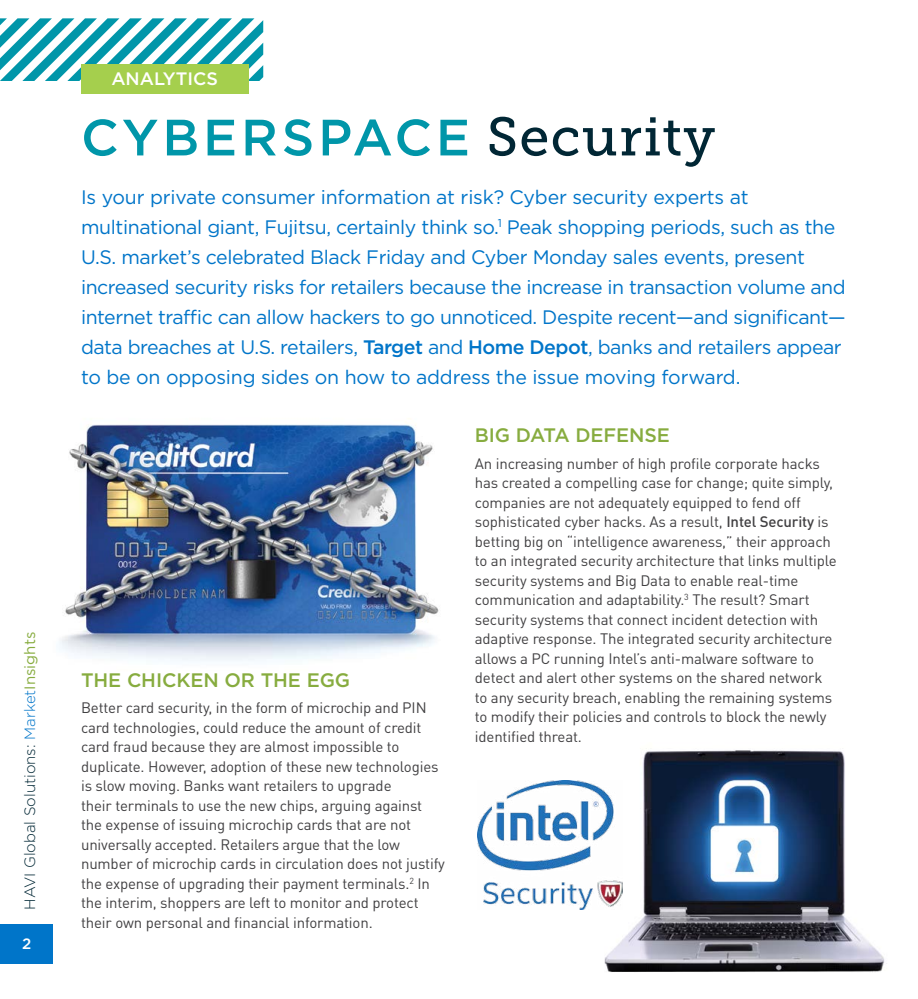
<style>
.page{position:relative;width:918px;height:999px;background:#fff}
.page>*{position:absolute;margin:0;border:0;box-sizing:border-box;transform-origin:0 0}
.t1{font:500 51px "Gotham";letter-spacing:.075em;color:#0096a9}
.t2{font:19.5px/30px "Gotham";letter-spacing:-.025em;color:#0075c9}
.t3{font:500 19.5px "Gotham";letter-spacing:-.005em;color:#87ac3f}
.t4{font:500 18px "Gotham";color:#fff}
.t5{font:15px/19.5px "DINOT";letter-spacing:-.01em;color:#414042}
.t6{font:300 15px "Gotham";color:#012735}
.t7{font:500 15px "Gotham";color:#fff}
.s1{color:#0075c9}
.s2{font-weight:400;color:#87ac3f}
.s3{font-family:"Museo Slab 500";font-weight:400;font-size:54px;color:#012735}
.s4{font-weight:500}
</style>
<div class="page">
<div style="left:0;top:924px;width:53px;height:40px;background:#0075c9"></div>
<svg style="left:0;top:18px;width:263px;height:63px"></svg>
<img style="left:59px;top:424px;width:380px;height:237px">
<div style="left:81px;top:64px;width:167px;height:29px;background:#a5cf4d"></div>
<img style="left:604px;top:750px;width:283px;height:222px">
<img style="left:477px;top:780px;width:145px;height:130px">
<p class="t6" style="left:22px;top:910px;width:279px;rotate:-90deg">HAVI Global Solutions: <span class="s1">Market</span><span class="s2">Insights</span></p>
<p class="t7" style="left:22px;top:935px;width:11px">2</p>
<p class="t4" style="left:111px;top:68px;width:108px">ANALYTICS</p>
<h1 class="t1" style="left:81px;top:108px;width:636px">CYBERSPACE <span class="s3">Security</span></h1>
<p class="t2" style="left:81px;top:181px;width:766px">Is your private consumer information at risk? Cyber security experts at multinational giant, Fujitsu, certainly think so.<sup>1</sup> Peak shopping periods, such as the U.S. market’s celebrated Black Friday and Cyber Monday sales events, present increased security risks for retailers because the increase in transaction volume and internet traffic can allow hackers to go unnoticed. Despite recent—and significant— data breaches at U.S. retailers, <span class="s4">Target</span> and <span class="s4">Home Depot</span>, banks and retailers appear to be on opposing sides on how to address the issue moving forward.</p>
<h2 class="t3" style="left:81px;top:669px;width:271px">THE CHICKEN OR THE EGG</h2>
<p class="t5" style="left:81px;top:698px;width:365px">Better card security, in the form of microchip and PIN card technologies, could reduce the amount of credit card fraud because they are almost impossible to duplicate. However, adoption of these new technologies is slow moving. Banks want retailers to upgrade<br>their terminals to use the new chips, arguing against the expense of issuing microchip cards that are not universally accepted. Retailers argue that the low number of microchip cards in circulation does not justify the expense of upgrading their payment terminals.<sup>2</sup> In the interim, shoppers are left to monitor and protect their own personal and financial information.</p>
<h2 class="t3" style="left:475px;top:424px;width:197px">BIG DATA DEFENSE</h2>
<p class="t5" style="left:475px;top:453px;width:363px">An increasing number of high profile corporate hacks has created a compelling case for change; quite simply, companies are not adequately equipped to fend off sophisticated cyber hacks. As a result, <span class="s4">Intel Security</span> is betting big on “intelligence awareness,” their approach to an integrated security architecture that links multiple security systems and Big Data to enable real-time communication and adaptability.<sup>3</sup> The result? Smart security systems that connect incident detection with adaptive response. The integrated security architecture allows a PC running Intel’s anti-malware software to detect and alert other systems on the shared network to any security breach, enabling the remaining systems to modify their policies and controls to block the newly identified threat.</p>
</div>
